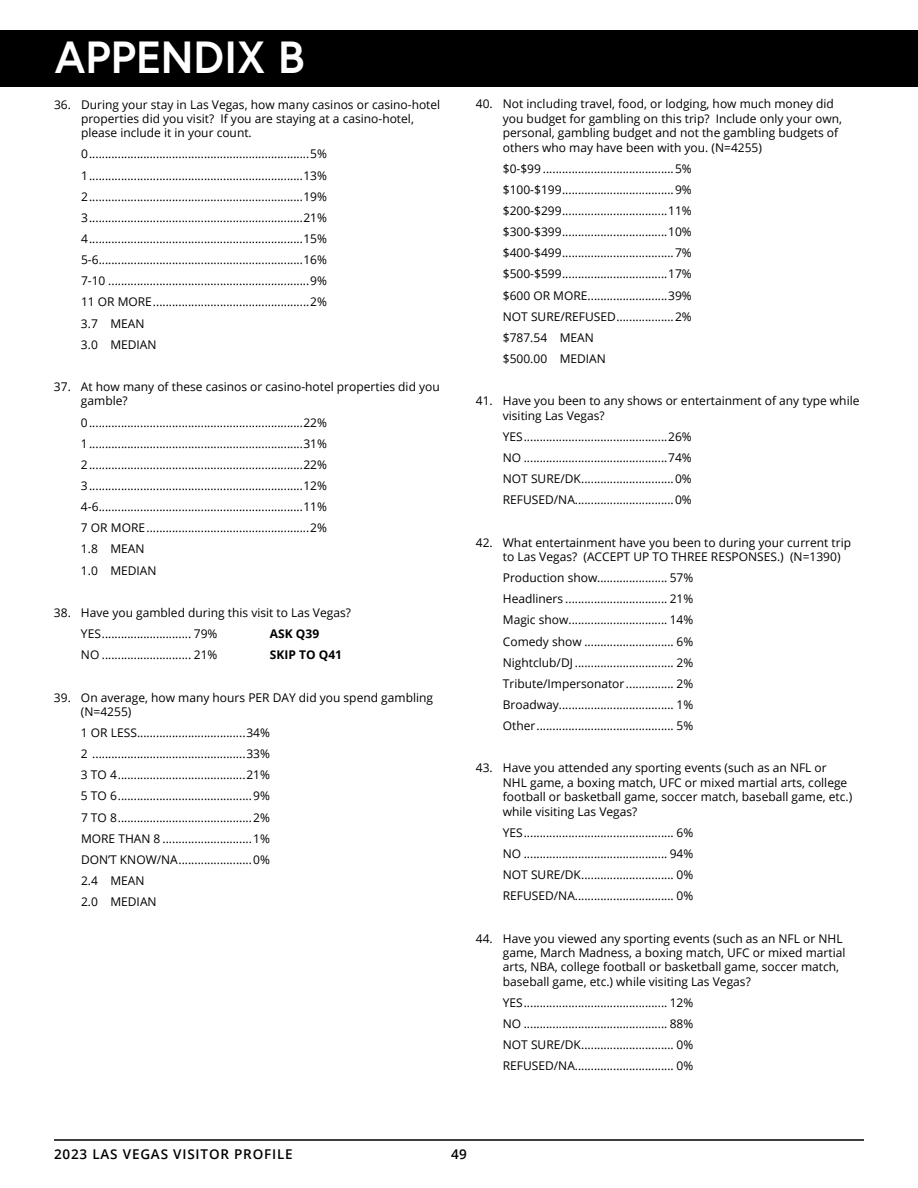
<style>
.page{position:relative;width:918px;height:1188px;background:#fff}
.page>*{position:absolute;margin:0;border:0;box-sizing:border-box;transform-origin:0 0}
.t1{font:700 45px "Europa";color:#fff}
.t2{font:600 13.5px "Open Sans";letter-spacing:.06em;color:#000}
.t3{font:12px/21.1px "Open Sans";color:#000}
.t4{font:700 12px "Open Sans";color:#000}
</style>
<div class="page">
<hr style="left:54px;top:1139px;width:810px;height:2px;background:#000">
<div style="left:0;top:30px;width:918px;height:56px;background:#000"></div>
<h1 class="t1" style="left:55px;top:27px;width:251px">APPENDIX B</h1>
<p class="t3" style="left:81px;top:97px;width:361px;line-height:14.4px;text-indent:-27px">36. During your stay in Las Vegas, how many casinos or casino-hotel properties did you visit? If you are staying at a casino-hotel, please include it in your count.</p>
<p class="t3" style="left:81px;top:143px;width:248px">0.....................................................................5% 1...................................................................13% 2...................................................................19% 3...................................................................21% 4...................................................................15% 5-6................................................................16% 7-10 ...............................................................9% 11 OR MORE.................................................2% 3.7 MEAN<br>3.0 MEDIAN</p>
<p class="t3" style="left:81px;top:379px;width:360px;line-height:14.4px;text-indent:-27px">37. At how many of these casinos or casino-hotel properties did you gamble?</p>
<p class="t3" style="left:81px;top:411px;width:248px">0...................................................................22% 1...................................................................31% 2...................................................................22% 3...................................................................12% 4-6................................................................11% 7 OR MORE...................................................2% 1.8 MEAN<br>1.0 MEDIAN</p>
<p class="t3" style="left:81px;top:602px;width:271px;text-indent:-27px">38. Have you gambled during this visit to Las Vegas?<br>YES............................ 79%</p>
<p class="t4" style="left:270px;top:625px;width:51px">ASK Q39</p>
<p class="t3" style="left:81px;top:644px;width:138px">NO ............................ 21%</p>
<p class="t4" style="left:270px;top:646px;width:74px">SKIP TO Q41</p>
<p class="t3" style="left:81px;top:690px;width:354px;line-height:14.4px;text-indent:-27px">39. On average, how many hours PER DAY did you spend gambling (N=4255)</p>
<p class="t3" style="left:81px;top:722px;width:191px">1 OR LESS..................................34% 2 ................................................33% 3 TO 4........................................21% 5 TO 6..........................................9% 7 TO 8..........................................2% MORE THAN 8 ............................1% DON’T KNOW/NA.......................0% 2.4 MEAN<br>2.0 MEDIAN</p>
<p class="t3" style="left:503px;top:97px;width:341px;line-height:14.4px;text-indent:-27px">40. Not including travel, food, or lodging, how much money did you budget for gambling on this trip? Include only your own, personal, gambling budget and not the gambling budgets of others who may have been with you. (N=4255)</p>
<p class="t3" style="left:503px;top:157px;width:191px">$0-$99 .........................................5% $100-$199...................................9% $200-$299.................................11% $300-$399.................................10% $400-$499...................................7% $500-$599.................................17% $600 OR MORE.........................39% NOT SURE/REFUSED..................2% $787.54 MEAN<br>$500.00 MEDIAN</p>
<p class="t3" style="left:503px;top:393px;width:358px;line-height:14.4px;text-indent:-27px">41. Have you been to any shows or entertainment of any type while visiting Las Vegas?</p>
<p class="t3" style="left:503px;top:426px;width:191px;text-align:justify">YES.............................................26% NO .............................................74% NOT SURE/DK.............................0% REFUSED/NA...............................0%</p>
<p class="t3" style="left:503px;top:535px;width:350px;line-height:14.4px;text-indent:-27px">42. What entertainment have you been to during your current trip to Las Vegas? (ACCEPT UP TO THREE RESPONSES.) (N=1390)</p>
<p class="t3" style="left:503px;top:567px;width:192px;text-align:justify">Production show...................... 57% Headliners ................................ 21% Magic show............................... 14% Comedy show ............................ 6% Nightclub/DJ ............................... 2% Tribute/Impersonator ............... 2% Broadway.................................... 1% Other........................................... 5%</p>
<p class="t3" style="left:503px;top:761px;width:351px;line-height:14.4px;text-indent:-27px">43. Have you attended any sporting events (such as an NFL or NHL game, a boxing match, UFC or mixed martial arts, college football or basketball game, soccer match, baseball game, etc.) while visiting Las Vegas?</p>
<p class="t3" style="left:503px;top:822px;width:192px;text-align:justify">YES............................................... 6% NO ............................................. 94% NOT SURE/DK............................. 0% REFUSED/NA............................... 0%</p>
<p class="t3" style="left:503px;top:931px;width:344px;line-height:14.4px;text-indent:-27px">44. Have you viewed any sporting events (such as an NFL or NHL game, March Madness, a boxing match, UFC or mixed martial arts, NBA, college football or basketball game, soccer match, baseball game, etc.) while visiting Las Vegas?</p>
<p class="t3" style="left:503px;top:992px;width:192px;text-align:justify">YES............................................. 12% NO ............................................. 88% NOT SURE/DK............................. 0% REFUSED/NA............................... 0%</p>
<p class="t2" style="left:54px;top:1145px;width:240px">2023 LAS VEGAS VISITOR PROFILE</p>
<p class="t2" style="left:451px;top:1145px;width:17px">49</p>
</div>
